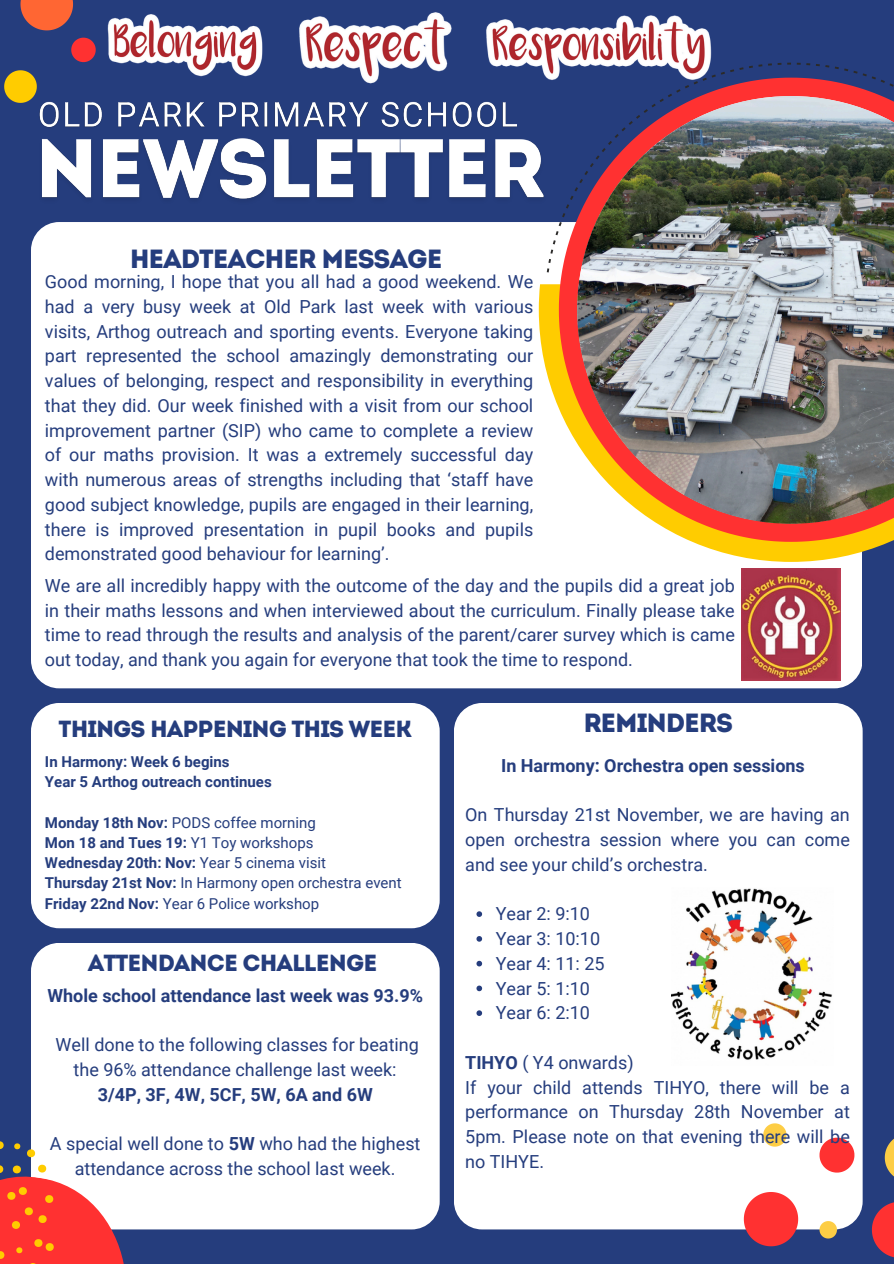
<style>
.page{position:relative;width:894px;height:1264px;background:#fff}
.page>*{position:absolute;margin:0;border:0;box-sizing:border-box;transform-origin:0 0}
.t1{font:26.25px "Intro";letter-spacing:-.045em;color:#253d7d}
.t2{font:23.25px "Intro";letter-spacing:-.045em;color:#253d7d}
.t3{font:18px/24.8px "Roboto";color:#253d7d;text-align:justify}
.t4{font:700 18px "Roboto";color:#253d7d}
.t5{font:700 15px "Roboto";color:#253d7d}
.t6{font:15px "Roboto";color:#253d7d}
.s1{font-weight:700}
.s2{font-weight:400}
</style>
<div class="page">
<div style="left:0;top:0;width:893px;height:1263px;background:#253d7d"></div>
<div style="left:31px;top:222px;width:830px;height:466px;background:#fff;border-radius:28px"></div>
<svg style="left:538px;top:284px;width:351px;height:278px"></svg>
<svg style="left:558px;top:272px;width:335px;height:270px"></svg>
<svg style="left:546px;top:63px;width:347px;height:209px"></svg>
<svg style="left:4px;top:70px;width:33px;height:33px"></svg>
<svg style="left:20px;top:0;width:53px;height:30px"></svg>
<svg style="left:71px;top:38px;width:25px;height:24px"></svg>
<div style="left:454px;top:703px;width:408px;height:526px;background:#fff;border-radius:28px"></div>
<svg style="left:743px;top:1192px;width:55px;height:54px"></svg>
<svg style="left:871px;top:1202px;width:22px;height:55px"></svg>
<svg style="left:819px;top:1137px;width:35px;height:35px"></svg>
<svg style="left:763px;top:1123px;width:23px;height:23px"></svg>
<svg style="left:819px;top:1221px;width:17px;height:17px"></svg>
<svg style="left:884px;top:1139px;width:9px;height:37px"></svg>
<div style="left:31px;top:703px;width:408px;height:225px;background:#fff;border-radius:28px"></div>
<div style="left:31px;top:942px;width:408px;height:287px;background:#fff;border-radius:28px"></div>
<svg style="left:0;top:1141px;width:144px;height:122px"></svg>
<img style="left:741px;top:568px;width:99px;height:112px">
<img style="left:107px;top:14px;width:156px;height:63px">
<img style="left:299px;top:12px;width:153px;height:72px">
<img style="left:486px;top:15px;width:236px;height:71px">
<img style="left:577px;top:96px;width:316px;height:428px">
<img style="left:671px;top:888px;width:161px;height:172px">
<img style="left:42px;top:135px;width:508px;height:83px">
<img style="left:36px;top:95px;width:481px;height:33px">
<svg style="left:476px;top:911px;width:6px;height:5px"></svg>
<svg style="left:476px;top:936px;width:6px;height:5px"></svg>
<svg style="left:476px;top:960px;width:6px;height:6px"></svg>
<svg style="left:476px;top:985px;width:6px;height:6px"></svg>
<svg style="left:476px;top:1010px;width:6px;height:5px"></svg>
<h3 class="t1" style="left:130px;top:248px;width:314px">HEADTEACHER MESSAGE</h3>
<p class="t3" style="left:45px;top:269px;width:489px">Good morning, I hope that you all had a good weekend. We had a very busy week at Old Park last week with various visits, Arthog outreach and sporting events. Everyone taking part represented the school amazingly demonstrating our values of belonging, respect and responsibility in everything that they did. Our week finished with a visit from our school improvement partner (SIP) who came to complete a review of our maths provision. It was a extremely successful day with numerous areas of strengths including that ‘staff have good subject knowledge, pupils are engaged in their learning, there is improved presentation in pupil books and pupils demonstrated good behaviour for learning’.</p>
<p class="t3" style="left:45px;top:573px;width:691px">We are all incredibly happy with the outcome of the day and the pupils did a great job in their maths lessons and when interviewed about the curriculum. Finally please take time to read through the results and analysis of the parent/carer survey which is came out today, and thank you again for everyone that took the time to respond.</p>
<p class="t2" style="left:59px;top:719px;width:355px">THINGS HAPPENING THIS WEEK</p>
<p class="t1" style="left:583px;top:712px;width:151px">REMINDERS</p>
<h6 class="t4" style="left:501px;top:755px;width:305px">In Harmony: Orchestra open sessions</h6>
<p class="t3" style="left:465px;top:802px;width:386px">On Thursday 21st November, we are having an open orchestra session where you can come and see your child’s orchestra.</p>
<p class="t3" style="left:495px;top:901px;width:96px">Year 2: 9:10</p>
<p class="t3" style="left:495px;top:926px;width:106px">Year 3: 10:10</p>
<p class="t3" style="left:495px;top:951px;width:110px">Year 4: 11: 25</p>
<p class="t3" style="left:495px;top:976px;width:96px">Year 5: 1:10</p>
<p class="t3" style="left:495px;top:1000px;width:96px">Year 6: 2:10</p>
<p class="t3" style="left:465px;top:1050px;width:170px"><span class="s1">TIHYO</span> ( Y4 onwards)</p>
<h5 class="t3" style="left:465px;top:1075px;width:386px">If your child attends TIHYO, there will be a performance on Thursday 28th November at 5pm. Please note on that evening there will be no TIHYE.</h5>
<p class="t5" style="left:45px;top:753px;width:186px">In Harmony: Week 6 begins</p>
<p class="t5" style="left:45px;top:773px;width:228px">Year 5 Arthog outreach continues</p>
<p class="t6" style="left:45px;top:813px;width:272px"><span class="s1">Monday 18th Nov:</span> PODS coffee morning</p>
<p class="t5" style="left:45px;top:834px;width:270px">Mon 18 and Tues 19: <span class="s2">Y1 Toy workshops</span></p>
<p class="t5" style="left:45px;top:854px;width:282px">Wednesday 20th: Nov: <span class="s2">Year 5 cinema visit</span></p>
<h4 class="t6" style="left:45px;top:874px;width:358px"><span class="s1">Thursday 21st Nov:</span> In Harmony open orchestra event</h4>
<p class="t6" style="left:45px;top:894px;width:276px"><span class="s1">Friday 22nd Nov:</span> Year 6 Police workshop</p>
<p class="t2" style="left:88px;top:953px;width:291px">ATTENDANCE CHALLENGE</p>
<p class="t4" style="left:47px;top:984px;width:377px">Whole school attendance last week was 93.9%</p>
<p class="t3" style="left:56px;top:1032px;width:365px;text-align:center">Well done to the following classes for beating the 96% attendance challenge last week:</p>
<p class="t4" style="left:98px;top:1083px;width:276px">3/4P, 3F, 4W, 5CF, 5W, 6A and 6W</p>
<p class="t3" style="left:50px;top:1131px;width:372px;text-align:center">A special well done to <span class="s1">5W</span> who had the highest attendance across the school last week.</p>
</div>
